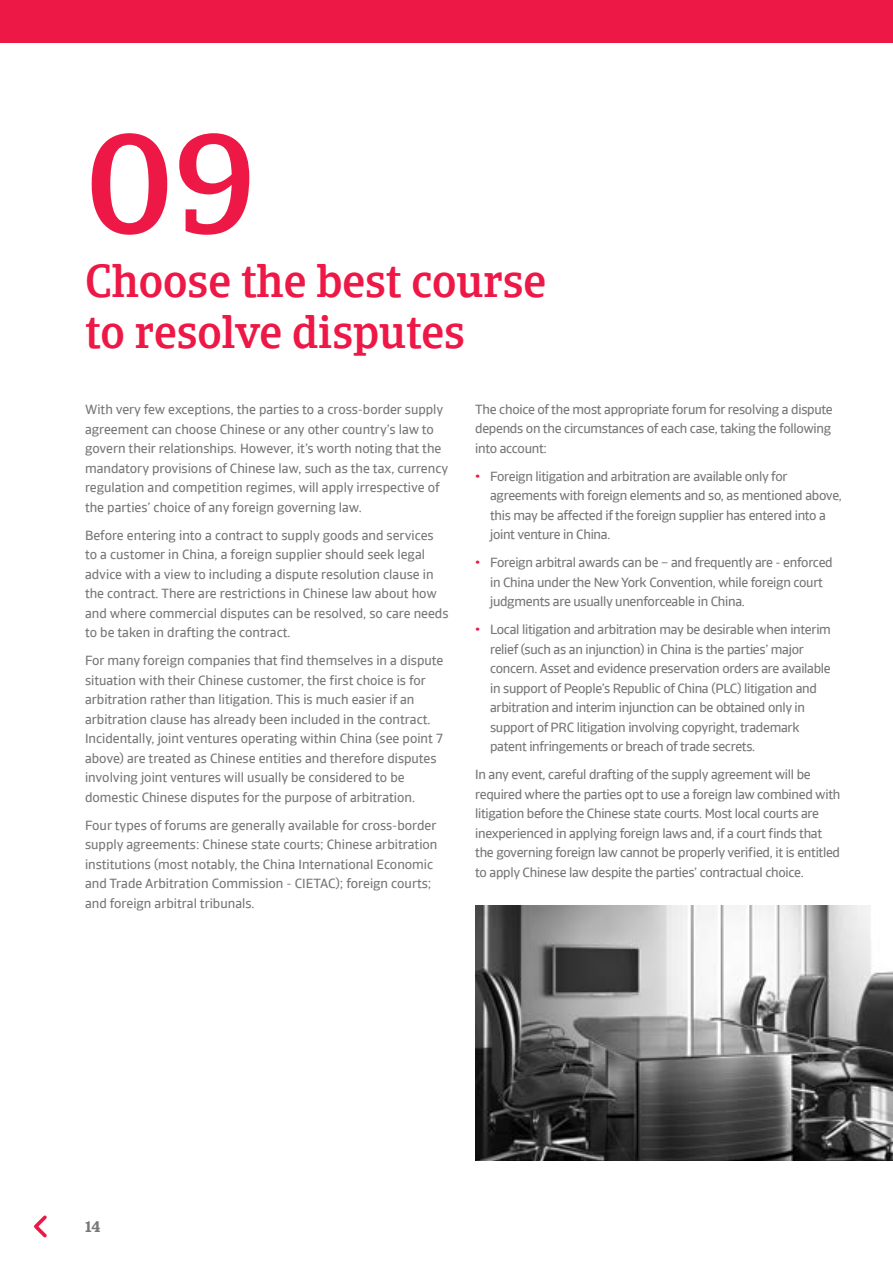
<style>
.page{position:relative;width:893px;height:1263px;background:#fff}
.page>*{position:absolute;margin:0;border:0;box-sizing:border-box;transform-origin:0 0}
.t1{font:500 141px "Catalana";color:#ed1846}
.t2{font:500 45px/51px "Catalana";color:#ed1846}
.t3{font:700 15px "Catalana";color:#77777a}
.t4{font:13.5px/19.5px "Catalana Sans";letter-spacing:-.01em;color:#77777a}
.s1{font-family:"Catalana";font-weight:700;color:#ed1846}
</style>
<div class="page">
<div style="left:0;top:0;width:893px;height:43px;background:#ed1846"></div>
<img style="left:475px;top:906px;width:418px;height:255px">
<svg style="left:34px;top:1215px;width:13px;height:23px"></svg>
<h1 class="t1" style="left:85px;top:99px;width:173px">09</h1>
<h2 class="t2" style="left:85px;top:256px;width:463px">Choose the best course to resolve disputes</h2>
<p class="t4" style="left:85px;top:400px;width:365px">With very few exceptions, the parties to a cross-border supply agreement can choose Chinese or any other country’s law to govern their relationships. However, it’s worth noting that the mandatory provisions of Chinese law, such as the tax, currency regulation and competition regimes, will apply irrespective of the parties’ choice of any foreign governing law.</p>
<p class="t4" style="left:85px;top:525px;width:365px">Before entering into a contract to supply goods and services to a customer in China, a foreign supplier should seek legal advice with a view to including a dispute resolution clause in the contract. There are restrictions in Chinese law about how and where commercial disputes can be resolved, so care needs to be taken in drafting the contract.</p>
<p class="t4" style="left:85px;top:651px;width:360px">For many foreign companies that find themselves in a dispute situation with their Chinese customer, the first choice is for arbitration rather than litigation. This is much easier if an arbitration clause has already been included in the contract.<br>Incidentally, joint ventures operating within China (see point 7 above) are treated as Chinese entities and therefore disputes involving joint ventures will usually be considered to be domestic Chinese disputes for the purpose of arbitration.</p>
<p class="t4" style="left:85px;top:815px;width:354px">Four types of forums are generally available for cross-border supply agreements: Chinese state courts; Chinese arbitration institutions (most notably, the China International Economic and Trade Arbitration Commission - CIETAC); foreign courts; and foreign arbitral tribunals.</p>
<p class="t4" style="left:475px;top:400px;width:359px;text-align:justify">The choice of the most appropriate forum for resolving a dispute depends on the circumstances of each case, taking the following into account:</p>
<p class="t4" style="left:490px;top:467px;width:353px;text-indent:-15px"><span class="s1">•</span> Foreign litigation and arbitration are available only for agreements with foreign elements and so, as mentioned above, this may be affected if the foreign supplier has entered into a joint venture in China.</p>
<p class="t4" style="left:490px;top:553px;width:344px;text-indent:-15px"><span class="s1">•</span> Foreign arbitral awards can be – and frequently are - enforced in China under the New York Convention, while foreign court judgments are usually unenforceable in China.</p>
<p class="t4" style="left:490px;top:620px;width:342px;text-indent:-15px"><span class="s1">•</span> Local litigation and arbitration may be desirable when interim relief (such as an injunction) in China is the parties’ major concern. Asset and evidence preservation orders are available in support of People’s Republic of China (PLC) litigation and arbitration and interim injunction can be obtained only in support of PRC litigation involving copyright, trademark patent infringements or breach of trade secrets.</p>
<p class="t4" style="left:475px;top:765px;width:367px">In any event, careful drafting of the supply agreement will be required where the parties opt to use a foreign law combined with litigation before the Chinese state courts. Most local courts are inexperienced in applying foreign laws and, if a court finds that the governing foreign law cannot be properly verified, it is entitled to apply Chinese law despite the parties’ contractual choice.</p>
<p class="t3" style="left:85px;top:1217px;width:17px">14</p>
</div>
